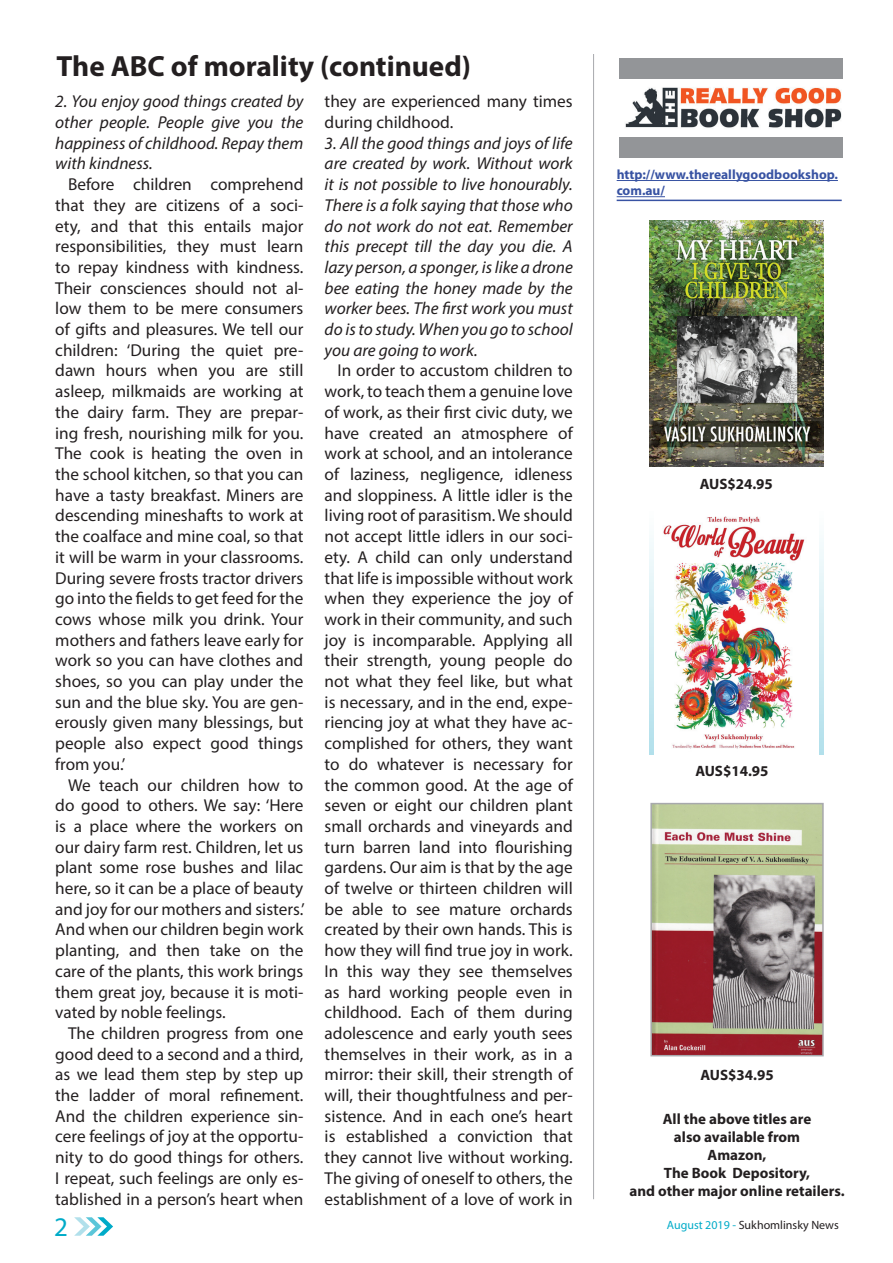
<style>
.page{position:relative;width:893px;height:1263px;background:#fff}
.page>*{position:absolute;margin:0;border:0;box-sizing:border-box;transform-origin:0 0}
.t1{font:700 29.25px "Myriad Pro";color:#231f20}
.t2{font:27px "Myriad Pro";color:#00abc8}
.t3{font:17.25px/20.7px "Myriad Pro";color:#231f20;text-align:justify}
.t4{font:italic 17.25px/20.7px "Myriad Pro";color:#231f20;text-align:justify}
.t5{font:700 15px/18px "Myriad Pro";color:#231f20;text-align:center}
.t6{font:700 13.5px/16.2px "Myriad Pro";color:#3853a3}
.t7{font:12px "Myriad Pro";color:#231f20}
.s1{color:#00abc8}
</style>
<div class="page">
<svg style="left:74px;top:1217px;width:39px;height:19px"></svg>
<div style="left:650px;top:509px;width:173px;height:245px;background:linear-gradient(to bottom,#fefefe,#b2dfeb)"></div>
<img style="left:654px;top:509px;width:165px;height:245px">
<hr style="left:593px;top:54px;width:1px;height:1145px;background:#a8a9ad">
<div style="left:620px;top:58px;width:223px;height:100px;background:#939598"></div>
<img style="left:620px;top:80px;width:223px;height:57px">
<img style="left:653px;top:806px;width:168px;height:247px">
<div style="left:650px;top:803px;width:174px;height:253px;border:2px solid #a8a9ad"></div>
<hr style="left:617px;top:180px;width:221px;height:1px;background:#3853a3">
<hr style="left:617px;top:200px;width:225px;height:1px;background:#3853a3">
<hr style="left:617px;top:196px;width:48px;height:1px;background:#3853a3">
<img style="left:650px;top:221px;width:173px;height:245px">
<h1 class="t1" style="left:57px;top:47px;width:416px">The ABC of morality (continued)</h1>
<p class="t4" style="left:55px;top:91px;width:250px">2. You enjoy good things created by other people. People give you the happiness of childhood. Repay them with kindness.</p>
<p class="t3" style="left:55px;top:174px;width:250px;text-indent:13px">Before children comprehend that they are citizens of a soci&shy;ety, and that this entails major responsibilities, they must learn to repay kindness with kindness.<br>Their consciences should not al&shy;low them to be mere consumers of gifts and pleasures. We tell our children: ‘During the quiet pre&shy;dawn hours when you are still asleep, milkmaids are working at the dairy farm. They are prepar&shy;ing fresh, nourishing milk for you.<br>The cook is heating the oven in the school kitchen, so that you can have a tasty breakfast. Miners are descending mineshafts to work at the coalface and mine coal, so that it will be warm in your classrooms.<br>During severe frosts tractor drivers go into the fields to get feed for the cows whose milk you drink. Your mothers and fathers leave early for work so you can have clothes and shoes, so you can play under the sun and the blue sky. You are gen&shy;erously given many blessings, but people also expect good things from you.’</p>
<p class="t3" style="left:55px;top:774px;width:251px;text-indent:13px">We teach our children how to do good to others. We say: ‘Here is a place where the workers on our dairy farm rest. Children, let us plant some rose bushes and lilac here, so it can be a place of beauty and joy for our mothers and sisters.’ And when our children begin work planting, and then take on the care of the plants, this work brings them great joy, because it is moti&shy;vated by noble feelings.</p>
<p class="t3" style="left:55px;top:1022px;width:250px;text-indent:13px">The children progress from one good deed to a second and a third, as we lead them step by step up the ladder of moral refinement.<br>And the children experience sin&shy;cere feelings of joy at the opportu&shy;nity to do good things for others.<br>I repeat, such feelings are only es&shy;tablished in a person’s heart when</p>
<p class="t3" style="left:325px;top:91px;width:250px">they are experienced many times during childhood.</p>
<p class="t4" style="left:325px;top:132px;width:250px">3. All the good things and joys of life are created by work. Without work it is not possible to live honourably.<br>There is a folk saying that those who do not work do not eat. Remember this precept till the day you die. A lazy person, a sponger, is like a drone bee eating the honey made by the worker bees. The first work you must do is to study. When you go to school you are going to work.</p>
<p class="t3" style="left:325px;top:360px;width:250px;text-indent:13px">In order to accustom children to work, to teach them a genuine love of work, as their first civic duty, we have created an atmosphere of work at school, and an intolerance of laziness, negligence, idleness and sloppiness. A little idler is the living root of parasitism. We should not accept little idlers in our soci&shy;ety. A child can only understand that life is impossible without work when they experience the joy of work in their community, and such joy is incomparable. Applying all their strength, young people do not what they feel like, but what is necessary, and in the end, expe&shy;riencing joy at what they have ac&shy;complished for others, they want to do whatever is necessary for the common good. At the age of seven or eight our children plant small orchards and vineyards and turn barren land into flourishing gardens. Our aim is that by the age of twelve or thirteen children will be able to see mature orchards created by their own hands. This is how they will find true joy in work.<br>In this way they see themselves as hard working people even in childhood. Each of them during adolescence and early youth sees themselves in their work, as in a mirror: their skill, their strength of will, their thoughtfulness and per&shy;sistence. And in each one’s heart is established a conviction that they cannot live without working.<br>The giving of oneself to others, the establishment of a love of work in</p>
<p class="t6" style="left:617px;top:166px;width:223px">http://www.thereallygoodbookshop. com.au/</p>
<p class="t5" style="left:700px;top:474px;width:75px">AUS$24.95</p>
<p class="t5" style="left:695px;top:762px;width:75px">AUS$14.95</p>
<p class="t5" style="left:700px;top:1065px;width:75px">AUS$34.95</p>
<p class="t5" style="left:629px;top:1109px;width:217px">All the above titles are<br>also available from<br>Amazon,<br>The Book Depository,<br>and other major online retailers.</p>
<h2 class="t2" style="left:54px;top:1210px;width:15px">2</h2>
<p class="t7" style="left:667px;top:1218px;width:173px"><span class="s1">August 2019 -</span> Sukhomlinsky News</p>
</div>
